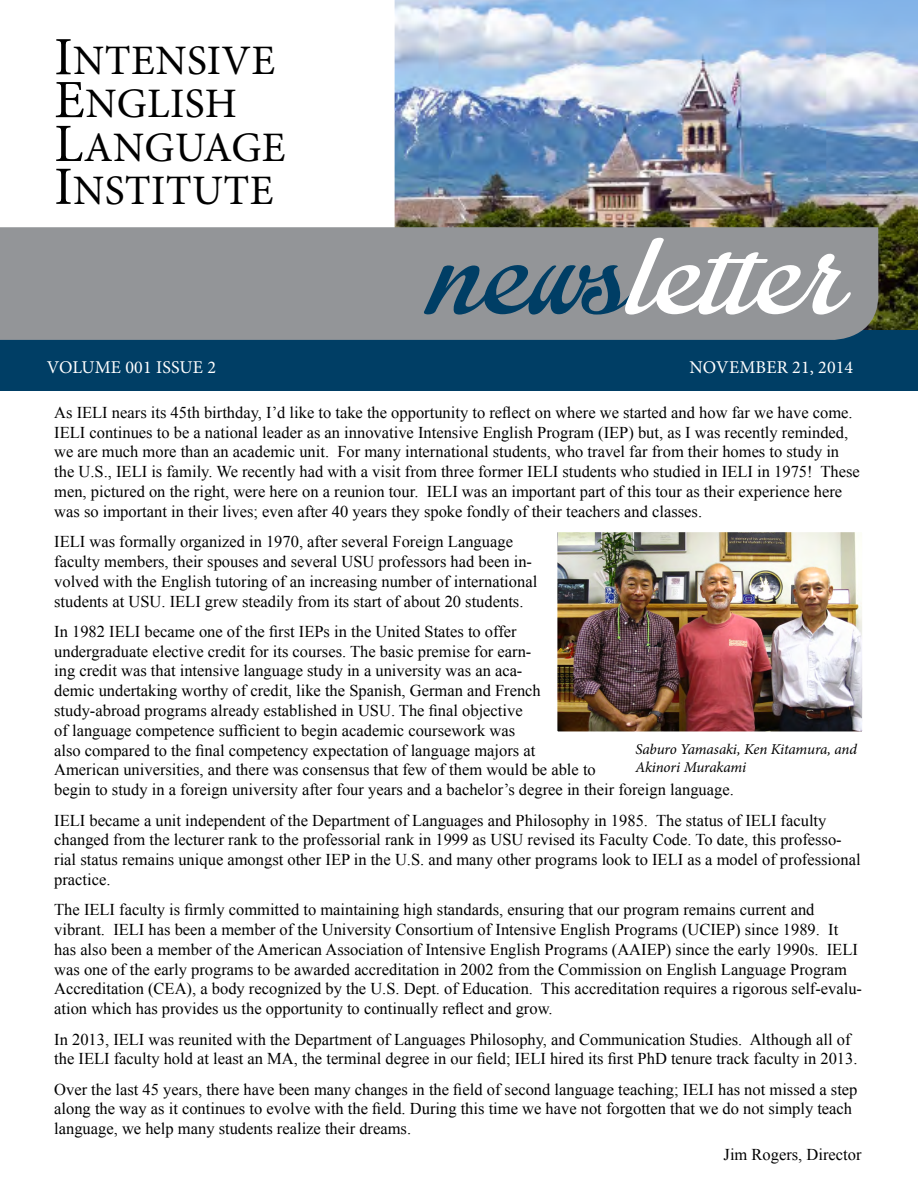
<style>
.page{position:relative;width:918px;height:1188px;background:#fff}
.page>*{position:absolute;margin:0;border:0;box-sizing:border-box;transform-origin:0 0}
.t1{font:150px "Impregnable Personal Use Only";color:#fff;scale:1.25 1}
.t2{font:42px/43.2px "Minion Pro";letter-spacing:.01em;color:#000}
.t3{font:18px "Minion Pro";letter-spacing:.01em;color:#fff}
.t4{font:16.5px/19.8px "Times New Roman";color:#000}
.t5{font:italic 15px/18px "Minion Pro";letter-spacing:-.015em;color:#000}
.s1{font-size:54px}
.s2{color:#003e65}
</style>
<div class="page">
<img style="left:395px;top:0;width:523px;height:330px">
<div style="left:0;top:330px;width:918px;height:61px;background:#003e65"></div>
<div style="left:0;top:227px;width:878px;height:113px;background:#939598"></div>
<img style="left:558px;top:533px;width:303px;height:197px">
<h2 class="t2" style="left:54px;top:39px;width:233px"><span class="s1">I</span>NTENSIVE<br><span class="s1">E</span>NGLISH<br><span class="s1">L</span>ANGUAGE<br><span class="s1">I</span>NSTITUTE</h2>
<h1 class="t1" style="left:432px;top:210px;width:333px"><span class="s2">news</span>letter</h1>
<p class="t3" style="left:47px;top:356px;width:171px">VOLUME 001 ISSUE 2</p>
<p class="t3" style="left:689px;top:356px;width:28px">NOVEM</p>
<p class="t3" style="left:756px;top:356px;width:99px">BER 21, 2014</p>
<p class="t4" style="left:54px;top:402px;width:807px">As IELI nears its 45th birthday, I’d like to take the opportunity to reflect on where we started and how far we have come.<br>IELI continues to be a national leader as an innovative Intensive English Program (IEP) but, as I was recently reminded, we are much more than an academic unit. For many international students, who travel far from their homes to study in the U.S., IELI is family. We recently had with a visit from three former IELI students who studied in IELI in 1975! These men, pictured on the right, were here on a reunion tour. IELI was an important part of this tour as their experience here was so important in their lives; even after 40 years they spoke fondly of their teachers and classes.</p>
<p class="t4" style="left:54px;top:531px;width:485px">IELI was formally organized in 1970, after several Foreign Language faculty members, their spouses and several USU professors had been in&shy;volved with the English tutoring of an increasing number of international students at USU. IELI grew steadily from its start of about 20 students.</p>
<p class="t4" style="left:54px;top:621px;width:681px">In 1982 IELI became one of the first IEPs in the United States to offer<br>undergraduate elective credit for its courses. The basic premise for earn-<br>ing credit was that intensive language study in a university was an aca-<br>demic undertaking worthy of credit, like the Spanish, German and French<br>study-abroad programs already established in USU. The final objective<br>of language competence sufficient to begin academic coursework was<br>also compared to the final competency expectation of language majors at<br>American universities, and there was consensus that few of them would be able to<br>begin to study in a foreign university after four years and a bachelor’s degree in their foreign language.</p>
<p class="t4" style="left:54px;top:810px;width:808px">IELI became a unit independent of the Department of Languages and Philosophy in 1985. The status of IELI faculty changed from the lecturer rank to the professorial rank in 1999 as USU revised its Faculty Code. To date, this professo&shy;rial status remains unique amongst other IEP in the U.S. and many other programs look to IELI as a model of professional practice.</p>
<p class="t4" style="left:54px;top:900px;width:809px">The IELI faculty is firmly committed to maintaining high standards, ensuring that our program remains current and vibrant. IELI has been a member of the University Consortium of Intensive English Programs (UCIEP) since 1989. It has also been a member of the American Association of Intensive English Programs (AAIEP) since the early 1990s. IELI was one of the early programs to be awarded accreditation in 2002 from the Commission on English Language Program Accreditation (CEA), a body recognized by the U.S. Dept. of Education. This accreditation requires a rigorous self-evalu&shy;ation which has provides us the opportunity to continually reflect and grow.</p>
<p class="t4" style="left:54px;top:1029px;width:805px">In 2013, IELI was reunited with the Department of Languages Philosophy, and Communication Studies. Although all of the IELI faculty hold at least an MA, the terminal degree in our field; IELI hired its first PhD tenure track faculty in 2013.</p>
<p class="t4" style="left:54px;top:1079px;width:805px">Over the last 45 years, there have been many changes in the field of second language teaching; IELI has not missed a step along the way as it continues to evolve with the field. During this time we have not forgotten that we do not simply teach language, we help many students realize their dreams.</p>
<p class="t5" style="left:635px;top:741px;width:223px">Saburo Yamasaki, Ken Kitamura, and<br>Akinori Murakami</p>
<p class="t4" style="left:724px;top:1144px;width:139px">Jim Rogers, Director</p>
</div>
